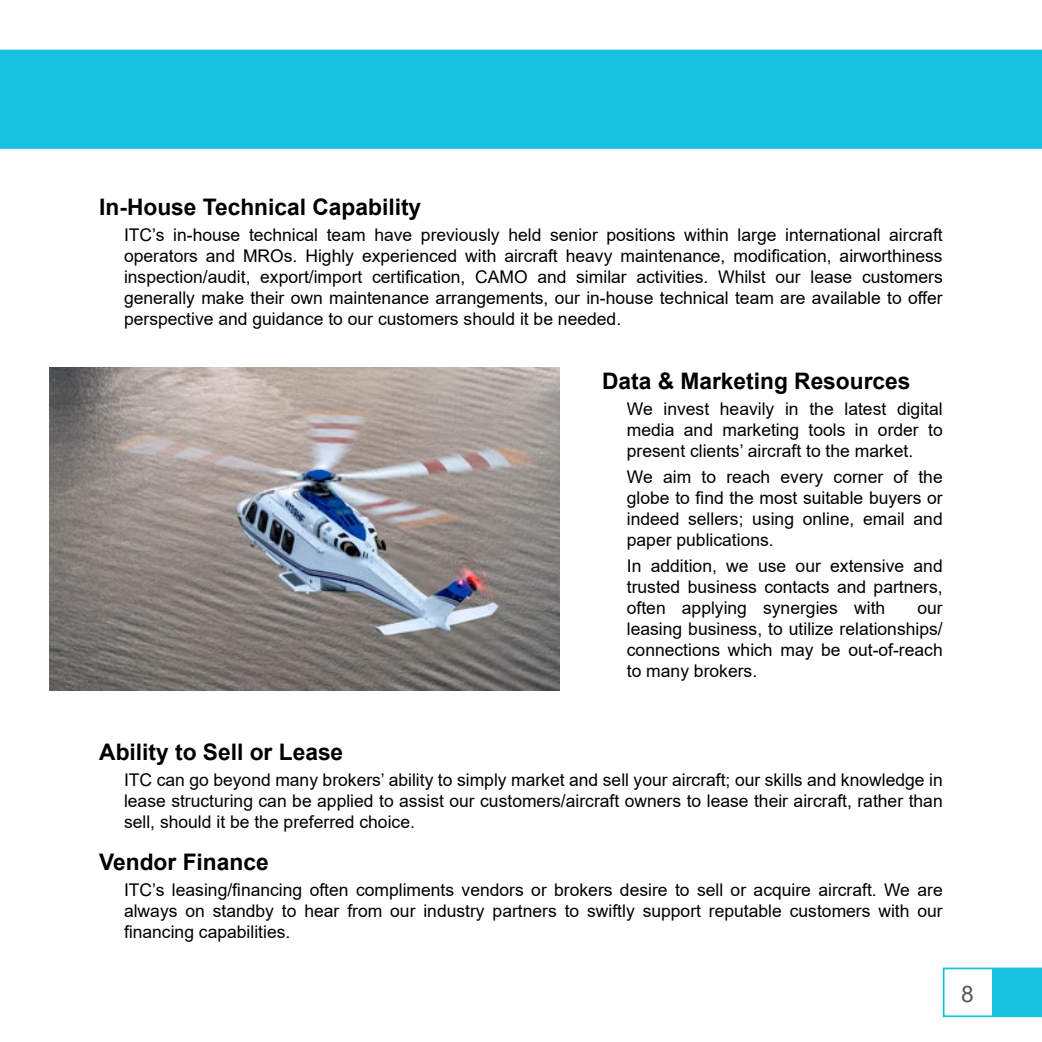
<style>
.page{position:relative;width:1042px;height:1042px;background:#fff}
.page>*{position:absolute;margin:0;border:0;box-sizing:border-box;transform-origin:0 0}
.t1{font:700 22.75px "Arial";color:#000}
.t2{font:22.75px "Arial";color:#58595b}
.t3{font:17.5px/21px "Arial";color:#000;text-align:justify}
</style>
<div class="page">
<img style="left:50px;top:368px;width:509px;height:322px">
<div style="left:0;top:50px;width:1042px;height:99px;background:#18c1df"></div>
<svg style="left:943px;top:967px;width:99px;height:50px"></svg>
<h1 class="t1" style="left:99px;top:191px;width:323px">In-House Technical Capability</h1>
<p class="t3" style="left:124px;top:224px;width:820px">ITC’s in-house technical team have previously held senior positions within large international aircraft operators and MROs. Highly experienced with aircraft heavy maintenance, modification, airworthiness inspection/audit, export/import certification, CAMO and similar activities. Whilst our lease customers generally make their own maintenance arrangements, our in-house technical team are available to offer perspective and guidance to our customers should it be needed.</p>
<h1 class="t1" style="left:602px;top:365px;width:310px">Data &amp; Marketing Resources</h1>
<p class="t3" style="left:627px;top:398px;width:317px">We invest heavily in the latest digital media and marketing tools in order to present clients’ aircraft to the market.</p>
<p class="t3" style="left:627px;top:466px;width:317px">We aim to reach every corner of the globe to find the most suitable buyers or indeed sellers; using online, email and paper publications.</p>
<p class="t3" style="left:627px;top:555px;width:317px">In addition, we use our extensive and trusted business contacts and partners, often applying synergies with</p>
<p class="t3" style="left:627px;top:597px;width:317px;text-indent:291px">our leasing business, to utilize relationships/ connections which may be out-of-reach to many brokers.</p>
<h1 class="t1" style="left:99px;top:736px;width:246px">Ability to Sell or Lease</h1>
<p class="t3" style="left:124px;top:769px;width:820px">ITC can go beyond many brokers’ ability to simply market and sell your aircraft; our skills and knowledge in lease structuring can be applied to assist our customers/aircraft owners to lease their aircraft, rather than sell, should it be the preferred choice.</p>
<h1 class="t1" style="left:99px;top:846px;width:171px">Vendor Finance</h1>
<p class="t3" style="left:124px;top:879px;width:820px">ITC’s leasing/financing often compliments vendors or brokers desire to sell or acquire aircraft. We are always on standby to hear from our industry partners to swiftly support reputable customers with our financing capabilities.</p>
<h1 class="t2" style="left:961px;top:978px;width:14px">8</h1>
</div>
